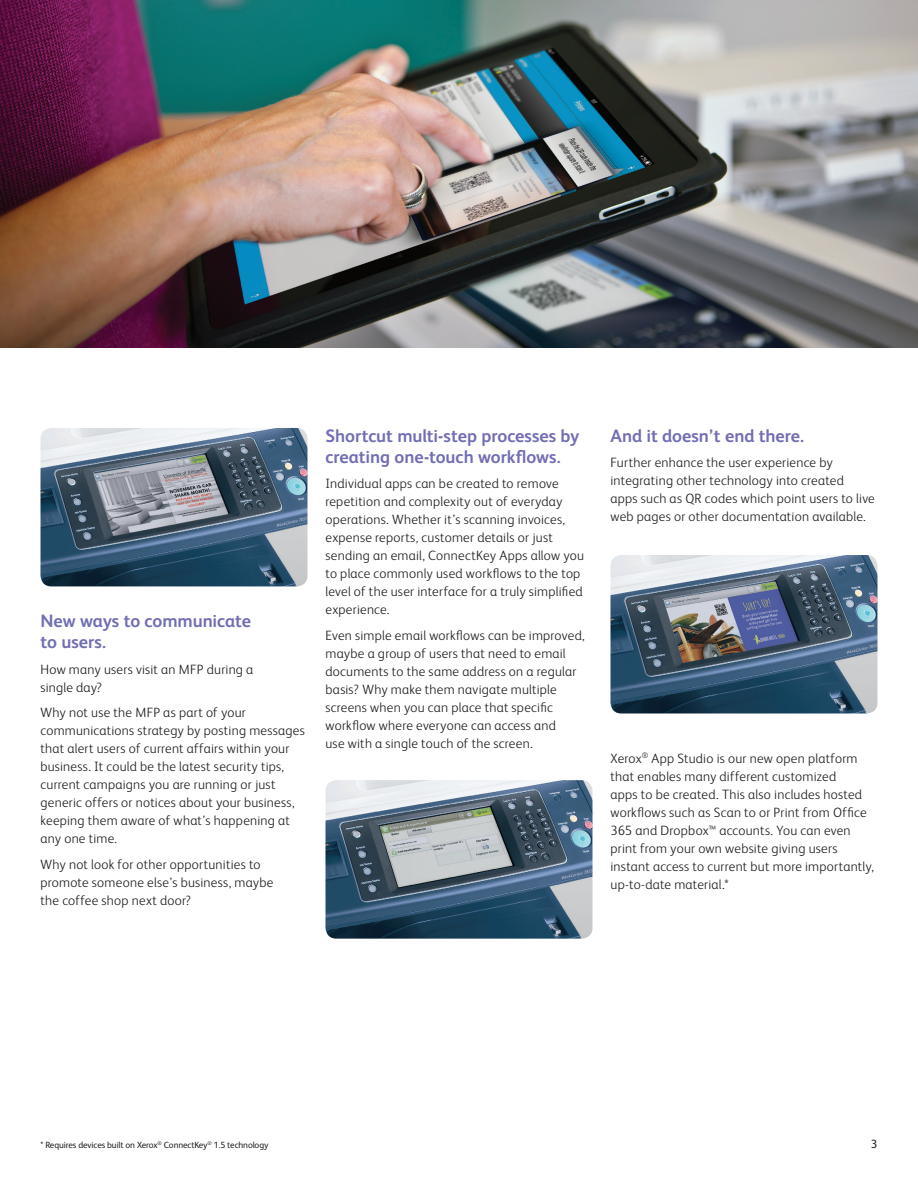
<style>
.page{position:relative;width:918px;height:1188px;background:#fff}
.page>*{position:absolute;margin:0;border:0;box-sizing:border-box;transform-origin:0 0}
.Body_Subhead-mn{font:700 18px/21px "Xerox Sans";letter-spacing:-.005em;color:#716eb3}
.Body_Text___K-mn{font:300 13.5px/18px "Xerox Sans";letter-spacing:.02em;color:#231f20}
.INS___Footer___Capti{font:12px "Xerox Sans";color:#231f20}
.legal{font:9px "Xerox Sans";letter-spacing:-.01em;color:#231f20}
</style>
<div class="page">
<img style="left:0;top:0;width:918px;height:347px">
<img style="left:40px;top:428px;width:268px;height:158px">
<img style="left:326px;top:780px;width:266px;height:159px">
<img style="left:610px;top:555px;width:268px;height:159px">
<p class="Body_Subhead-mn" style="left:40px;top:610px;width:212px">New ways to communicate to users.</p>
<p class="Body_Text___K-mn" style="left:40px;top:660px;width:214px">How many users visit an MFP during a single day?</p>
<p class="Body_Text___K-mn" style="left:40px;top:703px;width:266px">Why not use the MFP as part of your communications strategy by posting messages that alert users of current affairs within your business. It could be the latest security tips, current campaigns you are running or just generic offers or notices about your business, keeping them aware of what’s happening at any one time.</p>
<p class="Body_Text___K-mn" style="left:40px;top:855px;width:235px">Why not look for other opportunities to promote someone else’s business, maybe the coffee shop next door?</p>
<p class="Body_Subhead-mn" style="left:326px;top:424px;width:255px">Shortcut multi-step processes by creating one-touch workflows.</p>
<p class="Body_Text___K-mn" style="left:326px;top:474px;width:260px">Individual apps can be created to remove repetition and complexity out of everyday operations. Whether it’s scanning invoices, expense reports, customer details or just sending an email, ConnectKey Apps allow you to place commonly used workflows to the top level of the user interface for a truly simplified experience.</p>
<p class="Body_Text___K-mn" style="left:326px;top:626px;width:261px">Even simple email workflows can be improved, maybe a group of users that need to email documents to the same address on a regular basis? Why make them navigate multiple screens when you can place that specific workflow where everyone can access and<br>use with a single touch of the screen.</p>
<p class="Body_Subhead-mn" style="left:610px;top:424px;width:195px">And it doesn’t end there.</p>
<p class="Body_Text___K-mn" style="left:610px;top:453px;width:266px">Further enhance the user experience by integrating other technology into created<br>apps such as QR codes which point users to live web pages or other documentation available.</p>
<p class="Body_Text___K-mn" style="left:610px;top:749px;width:265px">Xerox<sup>®</sup> App Studio is our new open platform that enables many different customized<br>apps to be created. This also includes hosted workflows such as Scan to or Print from Office 365 and Dropbox™ accounts. You can even print from your own website giving users instant access to current but more importantly, up-to-date material.*</p>
<p class="legal" style="left:40px;top:1138px;width:229px">* Requires devices built on Xerox<sup>®</sup> ConnectKey<sup>®</sup> 1.5 technology</p>
<p class="INS___Footer___Capti" style="left:871px;top:1135px;width:8px">3</p>
</div>
